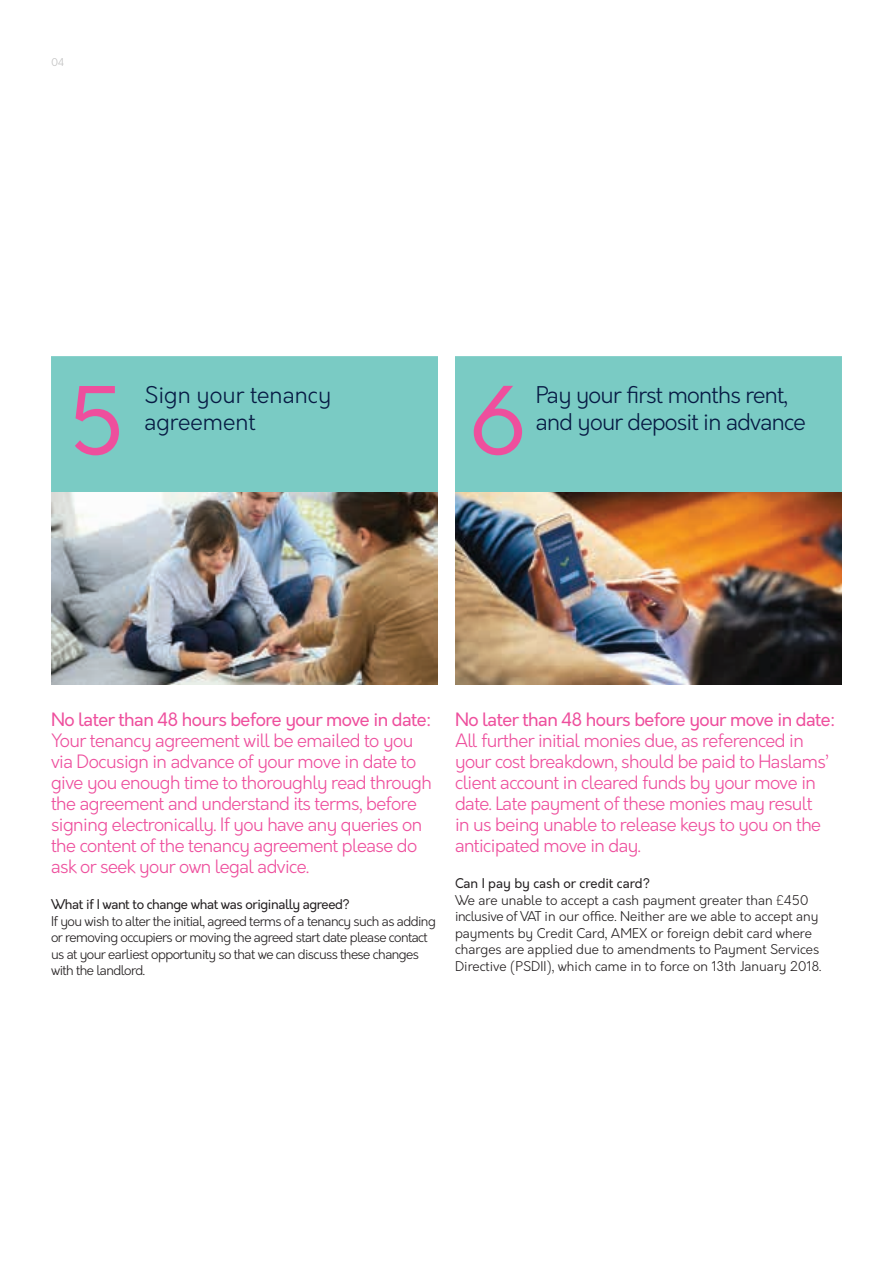
<style>
.page{position:relative;width:893px;height:1263px;background:#fff}
.page>*{position:absolute;margin:0;border:0;box-sizing:border-box;transform-origin:0 0}
.t1{font:91.5px "Orkney";color:#ee4f9d}
.t2{font:300 22.5px/27px "Orkney";letter-spacing:-.03em;color:#071b44}
.t3{font:300 22.5px/27px "Orkney";color:#071b44}
.t4{font:300 18px/21px "Orkney";letter-spacing:-.03em;color:#ee4f9d}
.t5{font:18px "Orkney";letter-spacing:-.03em;color:#ee4f9d}
.t6{font:300 13.2px/16.5px "Orkney";letter-spacing:-.015em;color:#231f20}
.t7{font:300 13.2px/16.5px "Orkney";letter-spacing:-.04em;color:#231f20}
.t8{font:13.2px "Orkney";letter-spacing:-.03em;color:#231f20}
.t9{font:13.2px "Orkney";color:#231f20}
.t10{font:300 10.5px "Orkney";color:#bfbfbf}
</style>
<div class="page">
<div style="left:51px;top:356px;width:791px;height:137px;background:#7acbc4"></div>
<img style="left:51px;top:493px;width:387px;height:191px">
<img style="left:455px;top:493px;width:387px;height:191px">
<p class="t10" style="left:51px;top:56px;width:15px">04</p>
<h1 class="t1" style="left:68px;top:362px;width:58px">5</h1>
<h1 class="t1" style="left:468px;top:362px;width:61px">6</h1>
<p class="t3" style="left:144px;top:382px;width:188px">Sign your tenancy agreement</p>
<p class="t2" style="left:536px;top:382px;width:272px">Pay your first months rent, and your deposit in advance</p>
<p class="t5" style="left:51px;top:708px;width:382px">No later than 48 hours before your move in date:</p>
<p class="t4" style="left:51px;top:731px;width:382px">Your tenancy agreement will be emailed to you via Docusign in advance of your move in date to give you enough time to thoroughly read through the agreement and understand its terms, before signing electronically. If you have any queries on the content of the tenancy agreement please do ask or seek your own legal advice.</p>
<p class="t8" style="left:51px;top:896px;width:300px">What if I want to change what was originally agreed?</p>
<p class="t7" style="left:51px;top:913px;width:386px">If you wish to alter the initial, agreed terms of a tenancy such as adding or removing occupiers or moving the agreed start date please contact us at your earliest opportunity so that we can discuss these changes with the landlord.</p>
<p class="t5" style="left:455px;top:708px;width:382px">No later than 48 hours before your move in date:</p>
<p class="t4" style="left:455px;top:731px;width:375px">All further initial monies due, as referenced in your cost breakdown, should be paid to Haslams’ client account in cleared funds by your move in date. Late payment of these monies may result in us being unable to release keys to you on the anticipated move in day.</p>
<p class="t9" style="left:455px;top:875px;width:197px">Can I pay by cash or credit card?</p>
<p class="t6" style="left:455px;top:892px;width:368px">We are unable to accept a cash payment greater than £450 inclusive of VAT in our office. Neither are we able to accept any payments by Credit Card, AMEX or foreign debit card where charges are applied due to amendments to Payment Services Directive (PSDII), which came in to force on 13th January 2018.</p>
</div>
